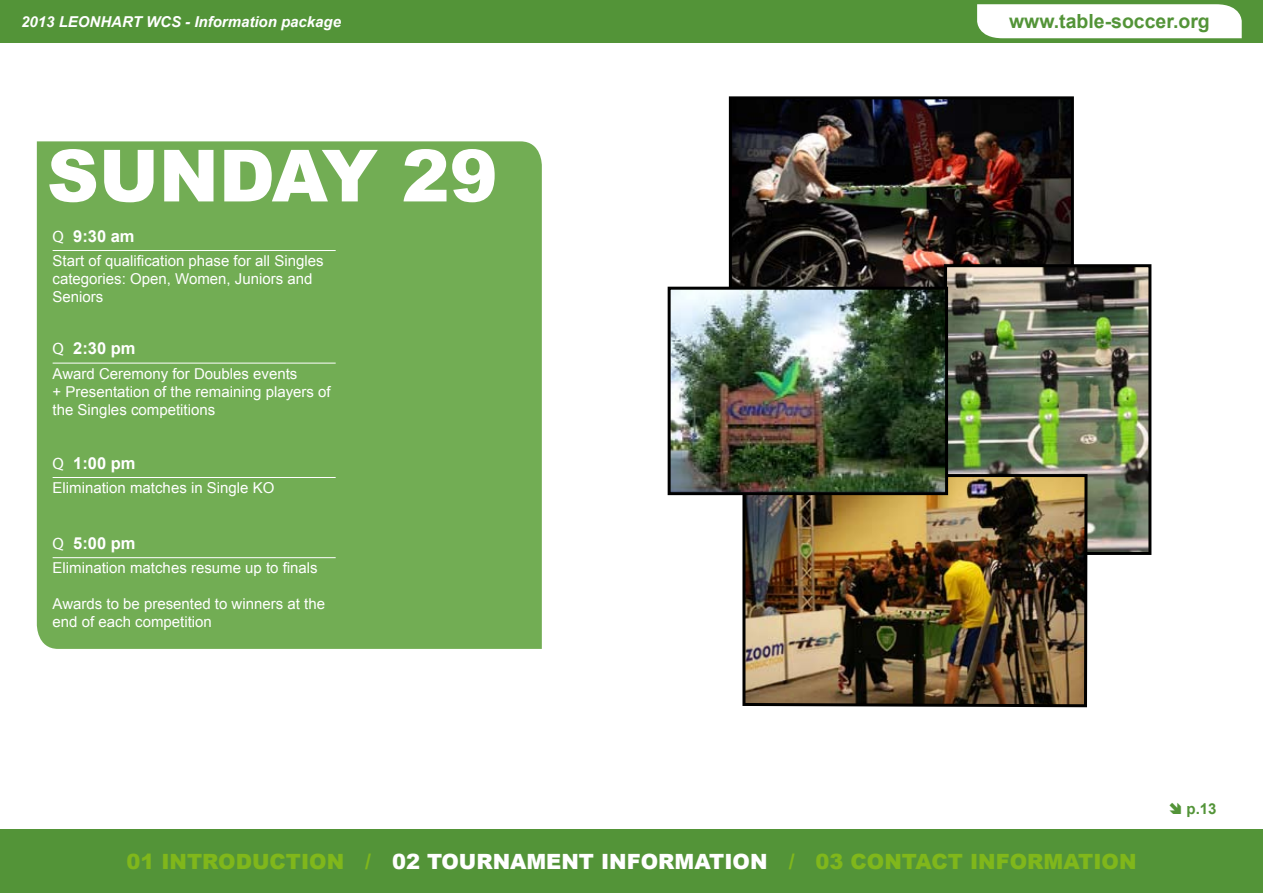
<style>
.page{position:relative;width:1263px;height:893px;background:#fff}
.page>*{position:absolute;margin:0;border:0;box-sizing:border-box;transform-origin:0 0}
.t1{font:900 72px "Arial";color:#fff}
.t2{font:900 21px "Arial";color:#80b71b}
.t3{font:700 19.5px "Arial";color:#539438}
.t4{font:700 16.5px "Arial";color:#fff}
.t5{font:15px/18px "Arial";color:#fff}
.t6{font:italic 700 15px "Arial";color:#fff}
.t7{font:700 15px "Arial";color:#539438}
.s1{font-family:"Myriad Pro";font-weight:400}
.s2{color:#fff}
</style>
<div class="page">
<div style="left:0;top:0;width:1263px;height:43px;background:#539438"></div>
<div style="left:977px;top:4px;width:265px;height:34px;background:#fff"></div>
<div style="left:0;top:829px;width:1263px;height:64px;background:#539438"></div>
<div style="left:37px;top:141px;width:505px;height:508px;background:#72ad54"></div>
<hr style="left:53px;top:250px;width:283px;height:1px;background:#fff">
<hr style="left:53px;top:363px;width:283px;height:1px;background:#fff">
<hr style="left:53px;top:477px;width:283px;height:1px;background:#fff">
<hr style="left:53px;top:557px;width:283px;height:1px;background:#fff">
<img style="left:733px;top:100px;width:337px;height:187px">
<div style="left:729px;top:96px;width:345px;height:223px;border:3px solid #000"></div>
<img style="left:948px;top:268px;width:199px;height:283px">
<div style="left:944px;top:264px;width:207px;height:291px;border:3px solid #000"></div>
<img style="left:741px;top:473px;width:348px;height:235px">
<img style="left:672px;top:291px;width:272px;height:200px">
<div style="left:668px;top:287px;width:280px;height:208px;border:3px solid #000"></div>
<p class="t6" style="left:21px;top:12px;width:321px">2013 LEONHART WCS - Information package</p>
<h3 class="t3" style="left:1009px;top:9px;width:202px">www.table-soccer.org</h3>
<h1 class="t1" style="left:47px;top:123px;width:452px">SUNDAY 29</h1>
<p class="t4" style="left:53px;top:225px;width:83px"><span class="s1">Q</span> 9:30 am</p>
<p class="t5" style="left:53px;top:252px;width:272px">Start of qualification phase for all Singles categories: Open, Women, Juniors and<br>Seniors</p>
<p class="t4" style="left:53px;top:338px;width:84px"><span class="s1">Q</span> 2:30 pm</p>
<p class="t5" style="left:53px;top:364px;width:280px">Award Ceremony for Doubles events<br>+ Presentation of the remaining players of the Singles competitions</p>
<p class="t4" style="left:53px;top:452px;width:84px"><span class="s1">Q</span> 1:00 pm</p>
<p class="t5" style="left:53px;top:479px;width:223px">Elimination matches in Single KO</p>
<p class="t4" style="left:53px;top:532px;width:84px"><span class="s1">Q</span> 5:00 pm</p>
<p class="t5" style="left:53px;top:559px;width:267px">Elimination matches resume up to finals</p>
<p class="t5" style="left:53px;top:595px;width:274px">Awards to be presented to winners at the end of each competition</p>
<h2 class="t2" style="left:126px;top:846px;width:1012px">01 INTRODUCTION / <span class="s2">02 TOURNAMENT INFORMATION</span> / 03 CONTACT INFORMATION</h2>
<p class="t7" style="left:1168px;top:799px;width:49px">➔ p.13</p>
</div>
